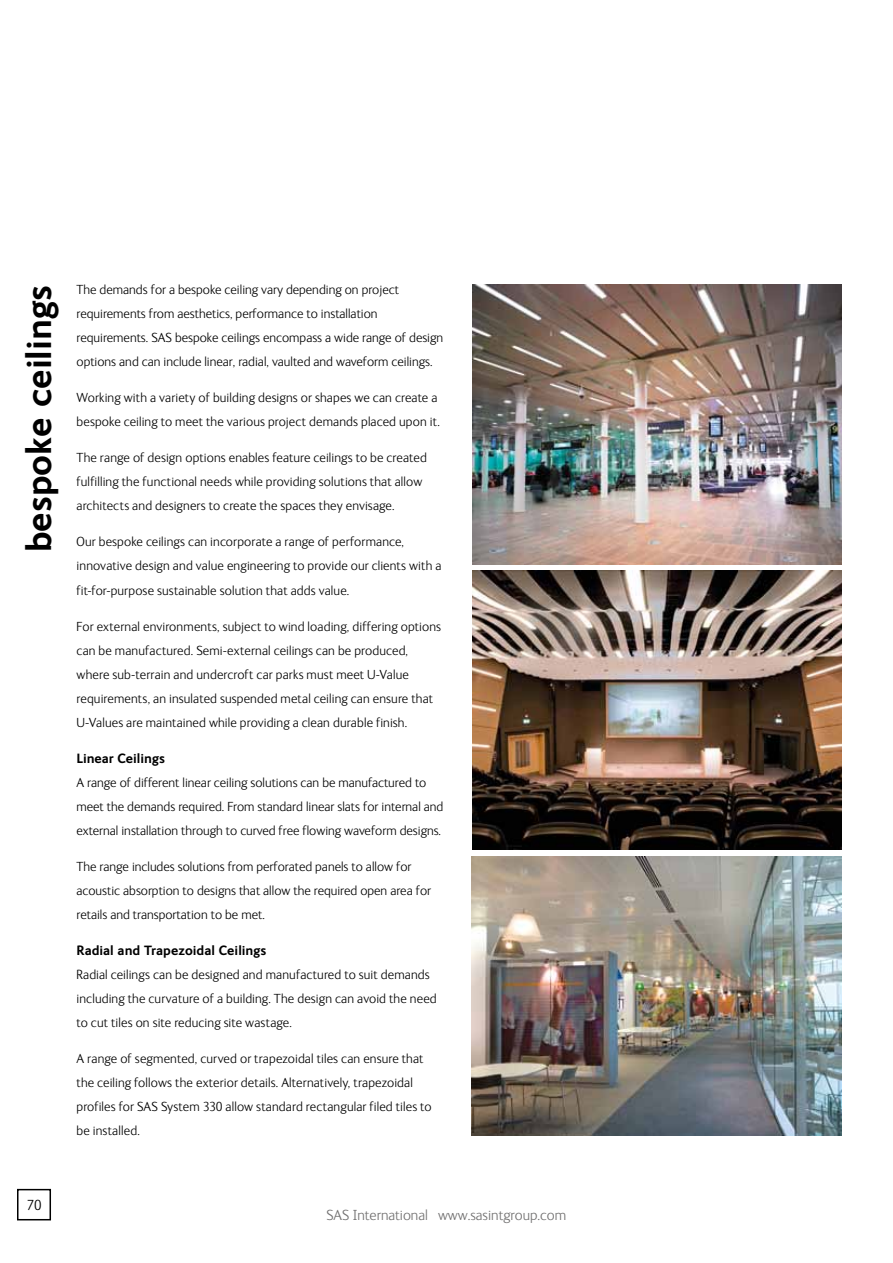
<style>
.page{position:relative;width:893px;height:1263px;background:#fff}
.page>*{position:absolute;margin:0;border:0;box-sizing:border-box;transform-origin:0 0}
.t1{font:700 36px "FS Ingrid";color:#000}
.t2{font:300 15px "FS Ingrid";color:#706f6f}
.t3{font:300 15px "FS Ingrid";color:#000}
.t4{font:300 13.5px/24px "FS Ingrid";letter-spacing:.005em;color:#000}
.t5{font:700 13.5px "FS Ingrid";letter-spacing:.005em;color:#000}
</style>
<div class="page">
<div style="left:17px;top:1189px;width:34px;height:31px;border:2px solid #000"></div>
<img style="left:472px;top:285px;width:370px;height:279px">
<img style="left:472px;top:570px;width:370px;height:280px">
<img style="left:472px;top:856px;width:370px;height:279px">
<h1 class="t1" style="left:18px;top:552px;width:269px;rotate:-90deg">bespoke ceilings</h1>
<p class="t4" style="left:77px;top:278px;width:368px">The demands for a bespoke ceiling vary depending on project requirements from aesthetics, performance to installation requirements. SAS bespoke ceilings encompass a wide range of design options and can include linear, radial, vaulted and waveform ceilings.</p>
<p class="t4" style="left:77px;top:386px;width:365px">Working with a variety of building designs or shapes we can create a bespoke ceiling to meet the various project demands placed upon it.</p>
<p class="t4" style="left:77px;top:446px;width:352px">The range of design options enables feature ceilings to be created fulfilling the functional needs while providing solutions that allow architects and designers to create the spaces they envisage.</p>
<p class="t4" style="left:77px;top:530px;width:366px">Our bespoke ceilings can incorporate a range of performance, innovative design and value engineering to provide our clients with a fit-for-purpose sustainable solution that adds value.</p>
<p class="t4" style="left:77px;top:614px;width:366px">For external environments, subject to wind loading, differing options can be manufactured. Semi-external ceilings can be produced, where sub-terrain and undercroft car parks must meet U-Value requirements, an insulated suspended metal ceiling can ensure that U-Values are maintained while providing a clean durable finish.</p>
<p class="t5" style="left:77px;top:750px;width:90px">Linear Ceilings</p>
<p class="t4" style="left:77px;top:770px;width:368px">A range of different linear ceiling solutions can be manufactured to meet the demands required. From standard linear slats for internal and external installation through to curved free flowing waveform designs.</p>
<p class="t4" style="left:77px;top:854px;width:356px">The range includes solutions from perforated panels to allow for acoustic absorption to designs that allow the required open area for retails and transportation to be met.</p>
<p class="t5" style="left:77px;top:942px;width:192px">Radial and Trapezoidal Ceilings</p>
<p class="t4" style="left:77px;top:962px;width:362px">Radial ceilings can be designed and manufactured to suit demands including the curvature of a building. The design can avoid the need to cut tiles on site reducing site wastage.</p>
<p class="t4" style="left:77px;top:1046px;width:357px">A range of segmented, curved or trapezoidal tiles can ensure that the ceiling follows the exterior details. Alternatively, trapezoidal profiles for SAS System 330 allow standard rectangular filed tiles to be installed.</p>
<p class="t3" style="left:27px;top:1197px;width:16px">70</p>
<p class="t2" style="left:326px;top:1208px;width:241px">SAS International www.sasintgroup.com</p>
</div>
